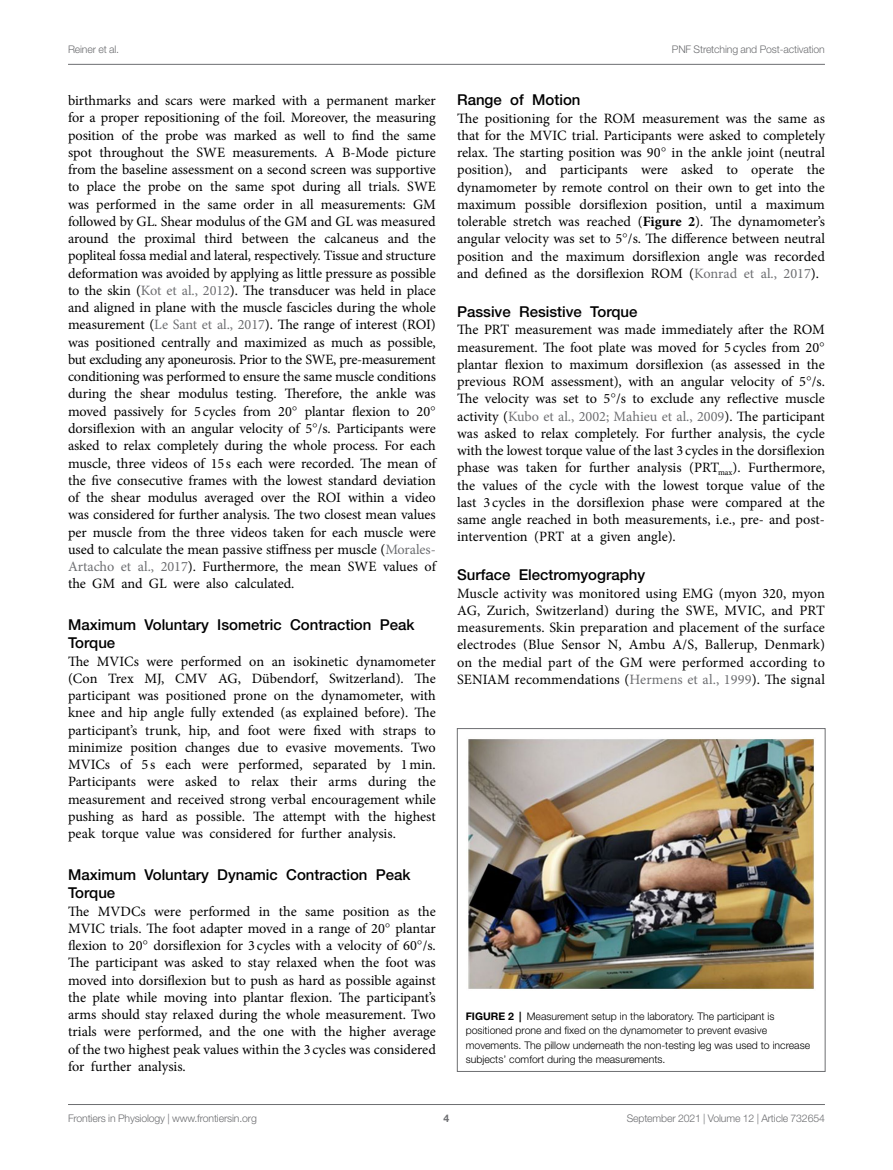
<style>
.page{position:relative;width:893px;height:1170px;background:#fff}
.page>*{position:absolute;margin:0;border:0;box-sizing:border-box;transform-origin:0 0}
.HEAD_3{font:500 15px/18px "Helvetica Neue LT Std";color:#000}
.TEXT_FLUSH{font:14.25px/17.2px "Minion Pro";color:#000;text-align:justify}
.FIG_LEG{font:300 10.5px/14.2px "Helvetica Neue LT Std";color:#000}
.t1{font:300 10.5px "Helvetica Neue LT Std";letter-spacing:-.015em;color:#6d6e71}
.t2{font:700 10.5px "Helvetica Neue LT Std";color:#6d6e71}
.s1{color:#6d6e71}
.s2{font-family:"STIX General"}
.s3{font-weight:700}
</style>
<div class="page">
<hr style="left:68px;top:64px;width:757px;height:1px;background:#6d6e71">
<hr style="left:68px;top:1104px;width:757px;height:1px;background:#6d6e71">
<img style="left:468px;top:738px;width:347px;height:252px">
<div style="left:457px;top:728px;width:368px;height:343px;border:1px solid #6d6e71"></div>
<p class="t1" style="left:68px;top:42px;width:53px">Reiner et al.</p>
<p class="t1" style="left:672px;top:42px;width:154px">PNF Stretching and Post-activation</p>
<p class="TEXT_FLUSH" style="left:68px;top:92px;width:369px">birthmarks and scars were marked with a permanent marker for a proper repositioning of the foil. Moreover, the measuring position of the probe was marked as well to find the same spot throughout the SWE measurements. A B-Mode picture from the baseline assessment on a second screen was supportive to place the probe on the same spot during all trials. SWE was performed in the same order in all measurements: GM followed by GL. Shear modulus of the GM and GL was measured around the proximal third between the calcaneus and the popliteal fossa medial and lateral, respectively. Tissue and structure deformation was avoided by applying as little pressure as possible to the skin (<span class="s1">Kot et al., 2012</span>). The transducer was held in place and aligned in plane with the muscle fascicles during the whole measurement (<span class="s1">Le Sant et al., 2017</span>). The range of interest (ROI) was positioned centrally and maximized as much as possible, but excluding any aponeurosis. Prior to the SWE, pre-measurement conditioning was performed to ensure the same muscle conditions during the shear modulus testing. Therefore, the ankle was moved passively for 5cycles from 20<span class="s2">°</span> plantar flexion to 20<span class="s2">° </span>dorsiflexion with an angular velocity of 5<span class="s2">°</span>/s. Participants were asked to relax completely during the whole process. For each muscle, three videos of 15s each were recorded. The mean of the five consecutive frames with the lowest standard deviation of the shear modulus averaged over the ROI within a video was considered for further analysis. The two closest mean values per muscle from the three videos taken for each muscle were used to calculate the mean passive stiffness per muscle (<span class="s1">Morales-Artacho et al., 2017</span>). Furthermore, the mean SWE values of the GM and GL were also calculated.</p>
<p class="HEAD_3" style="left:68px;top:616px;width:348px">Maximum Voluntary Isometric Contraction Peak<br>Torque</p>
<p class="TEXT_FLUSH" style="left:68px;top:652px;width:369px">The MVICs were performed on an isokinetic dynamometer (Con Trex MJ, CMV AG, Dübendorf, Switzerland). The participant was positioned prone on the dynamometer, with knee and hip angle fully extended (as explained before). The participant’s trunk, hip, and foot were fixed with straps to minimize position changes due to evasive movements. Two MVICs of 5 s each were performed, separated by 1min.<br>Participants were asked to relax their arms during the measurement and received strong verbal encouragement while pushing as hard as possible. The attempt with the highest peak torque value was considered for further analysis.</p>
<p class="HEAD_3" style="left:68px;top:865px;width:344px">Maximum Voluntary Dynamic Contraction Peak<br>Torque</p>
<p class="TEXT_FLUSH" style="left:68px;top:902px;width:369px">The MVDCs were performed in the same position as the MVIC trials. The foot adapter moved in a range of 20<span class="s2">°</span> plantar flexion to 20<span class="s2">°</span> dorsiflexion for 3 cycles with a velocity of 60<span class="s2">°</span>/s.<br>The participant was asked to stay relaxed when the foot was moved into dorsiflexion but to push as hard as possible against the plate while moving into plantar flexion. The participant’s arms should stay relaxed during the whole measurement. Two trials were performed, and the one with the higher average of the two highest peak values within the 3 cycles was considered for further analysis.</p>
<p class="HEAD_3" style="left:457px;top:91px;width:125px">Range of Motion</p>
<p class="TEXT_FLUSH" style="left:457px;top:109px;width:369px">The positioning for the ROM measurement was the same as that for the MVIC trial. Participants were asked to completely relax. The starting position was 90<span class="s2">°</span> in the ankle joint (neutral position), and participants were asked to operate the dynamometer by remote control on their own to get into the maximum possible dorsiflexion position, until a maximum tolerable stretch was reached (<span class="s3">Figure 2</span>). The dynamometer’s angular velocity was set to 5<span class="s2">°</span>/s. The difference between neutral position and the maximum dorsiflexion angle was recorded and defined as the dorsiflexion ROM (<span class="s1">Konrad et al., 2017</span>).</p>
<p class="HEAD_3" style="left:457px;top:302px;width:182px">Passive Resistive Torque</p>
<p class="TEXT_FLUSH" style="left:457px;top:321px;width:369px">The PRT measurement was made immediately after the ROM measurement. The foot plate was moved for 5 cycles from 20<span class="s2">° </span>plantar flexion to maximum dorsiflexion (as assessed in the previous ROM assessment), with an angular velocity of 5<span class="s2">°</span>/s.<br>The velocity was set to 5<span class="s2">°</span>/s to exclude any reflective muscle activity (<span class="s1">Kubo et al., 2002; Mahieu et al., 2009</span>). The participant was asked to relax completely. For further analysis, the cycle with the lowest torque value of the last 3cycles in the dorsiflexion phase was taken for further analysis (PRT<sub>max</sub>). Furthermore, the values of the cycle with the lowest torque value of the last 3 cycles in the dorsiflexion phase were compared at the same angle reached in both measurements, i.e., pre- and post&shy;intervention (PRT at a given angle).</p>
<p class="HEAD_3" style="left:457px;top:566px;width:190px">Surface Electromyography</p>
<p class="TEXT_FLUSH" style="left:457px;top:584px;width:369px">Muscle activity was monitored using EMG (myon 320, myon AG, Zurich, Switzerland) during the SWE, MVIC, and PRT measurements. Skin preparation and placement of the surface electrodes (Blue Sensor N, Ambu A/S, Ballerup, Denmark) on the medial part of the GM were performed according to SENIAM recommendations (<span class="s1">Hermens et al., 1999</span>). The signal</p>
<p class="FIG_LEG" style="left:466px;top:1009px;width:346px"><span class="s3">FIGURE 2 |</span> Measurement setup in the laboratory. The participant is positioned prone and fixed on the dynamometer to prevent evasive movements. The pillow underneath the non-testing leg was used to increase subjects’ comfort during the measurements.</p>
<p class="t1" style="left:68px;top:1111px;width:190px">Frontiers in Physiology | www.frontiersin.org</p>
<p class="t2" style="left:444px;top:1111px;width:7px">4</p>
<p class="t1" style="left:627px;top:1111px;width:200px">September 2021 | Volume 12 | Article 732654</p>
</div>
